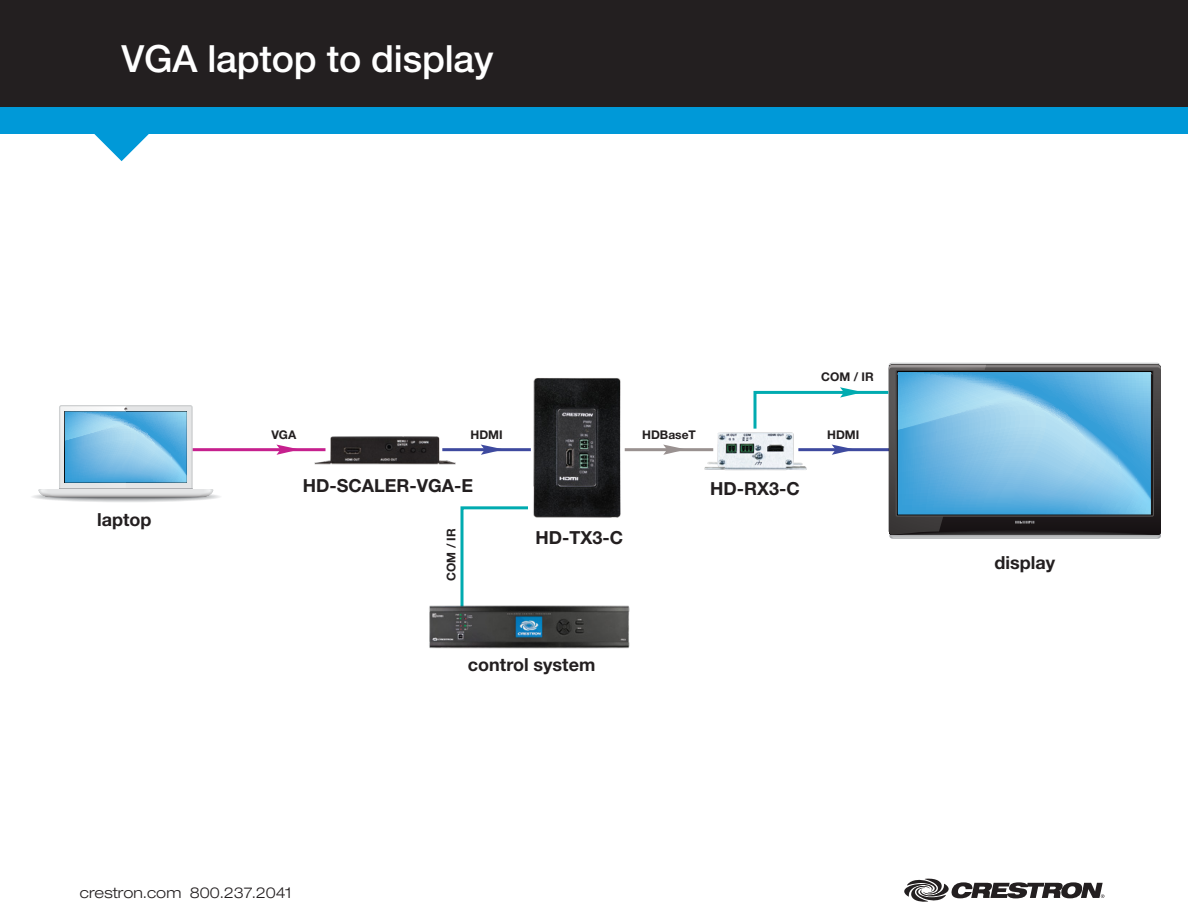
<style>
.page{position:relative;width:1188px;height:918px;background:#fff}
.page>*{position:absolute;margin:0;border:0;box-sizing:border-box;transform-origin:0 0}
.t1{font:500 37.5px "Helvetica Neue LT Std";letter-spacing:-.005em;color:#fff}
.t2{font:700 18px "Helvetica Neue LT Std";color:#231f20}
.t3{font:300 expanded 15px "Helvetica Neue LT Std";color:#231f20}
.t4{font:700 12px "Helvetica Neue LT Std";color:#231f20}
</style>
<div class="page">
<div style="left:0;top:107px;width:1188px;height:27px;background:#0099d8"></div>
<svg style="left:94px;top:106px;width:55px;height:55px"></svg>
<div style="left:0;top:0;width:1188px;height:106px;background:#231f20"></div>
<svg style="left:904px;top:878px;width:200px;height:24px"></svg>
<img style="left:504px;top:378px;width:153px;height:140px">
<img style="left:702px;top:432px;width:50px;height:39px">
<hr style="left:187px;top:448px;width:139px;height:3px;background:#c6208e">
<svg style="left:276px;top:445px;width:24px;height:10px"></svg>
<hr style="left:625px;top:448px;width:88px;height:3px;background:#999190">
<svg style="left:663px;top:445px;width:23px;height:10px"></svg>
<hr style="left:442px;top:448px;width:89px;height:3px;background:#3e4a9f">
<svg style="left:481px;top:445px;width:23px;height:10px"></svg>
<img style="left:310px;top:436px;width:152px;height:29px">
<div style="left:29px;top:491px;width:194px;height:12px;background:#f6f6f7;border-radius:50%"></div>
<div style="left:34px;top:492px;width:185px;height:10px;background:#ebebec;border-radius:50%"></div>
<div style="left:35px;top:492px;width:182px;height:10px;background:#e6e7e8;border-radius:50%"></div>
<div style="left:36px;top:492px;width:180px;height:10px;background:#e2e3e4;border-radius:50%"></div>
<div style="left:37px;top:492px;width:178px;height:9px;background:#dedfe0;border-radius:50%"></div>
<div style="left:38px;top:492px;width:176px;height:9px;background:#dadbdc;border-radius:50%"></div>
<div style="left:39px;top:493px;width:174px;height:8px;background:#d5d7d8;border-radius:50%"></div>
<div style="left:40px;top:493px;width:172px;height:8px;background:#d1d3d4;border-radius:50%"></div>
<div style="left:42px;top:493px;width:169px;height:8px;background:#cdcfd0;border-radius:50%"></div>
<div style="left:43px;top:493px;width:167px;height:7px;background:#c9cacc;border-radius:50%"></div>
<div style="left:44px;top:493px;width:165px;height:7px;background:#c4c6c8;border-radius:50%"></div>
<div style="left:46px;top:494px;width:160px;height:6px;background:#bcbec0;border-radius:50%"></div>
<svg style="left:47px;top:494px;width:158px;height:6px"></svg>
<hr style="left:51px;top:495px;width:150px;height:4px;background:#9ea0a3;border-radius:50%">
<hr style="left:52px;top:495px;width:148px;height:4px;background:#999b9e;border-radius:50%">
<hr style="left:53px;top:495px;width:147px;height:4px;background:#949699;border-radius:50%">
<hr style="left:56px;top:496px;width:140px;height:2px;background:#818386;border-radius:50%">
<hr style="left:57px;top:496px;width:139px;height:2px;background:#7c7e81;border-radius:50%">
<hr style="left:58px;top:496px;width:137px;height:2px;background:#78797c;border-radius:50%">
<svg style="left:38px;top:406px;width:175px;height:91px"></svg>
<svg style="left:460px;top:505px;width:71px;height:93px"></svg>
<img style="left:429px;top:598px;width:201px;height:51px">
<svg style="left:752px;top:364px;width:409px;height:174px"></svg>
<h1 class="t1" style="left:122px;top:37px;width:374px">VGA laptop to display</h1>
<p class="t4" style="left:821px;top:370px;width:54px">COM / IR</p>
<p class="t2" style="left:97px;top:509px;width:56px">laptop</p>
<p class="t4" style="left:271px;top:427px;width:26px">VGA</p>
<p class="t4" style="left:470px;top:427px;width:34px">HDMI</p>
<p class="t4" style="left:642px;top:427px;width:55px">HDBaseT</p>
<p class="t4" style="left:827px;top:427px;width:34px">HDMI</p>
<p class="t2" style="left:303px;top:475px;width:172px">HD-SCALER-VGA-E</p>
<p class="t2" style="left:710px;top:478px;width:91px">HD-RX3-C</p>
<p class="t2" style="left:535px;top:527px;width:89px">HD-TX3-C</p>
<p class="t4" style="left:444px;top:581px;width:54px;rotate:-90deg">COM / IR</p>
<p class="t2" style="left:468px;top:653px;width:129px">control system</p>
<p class="t3" style="left:80px;top:884px;width:213px">crestron.com 800.237.2041</p>
<p class="t2" style="left:994px;top:552px;width:62px">display</p>
</div>
